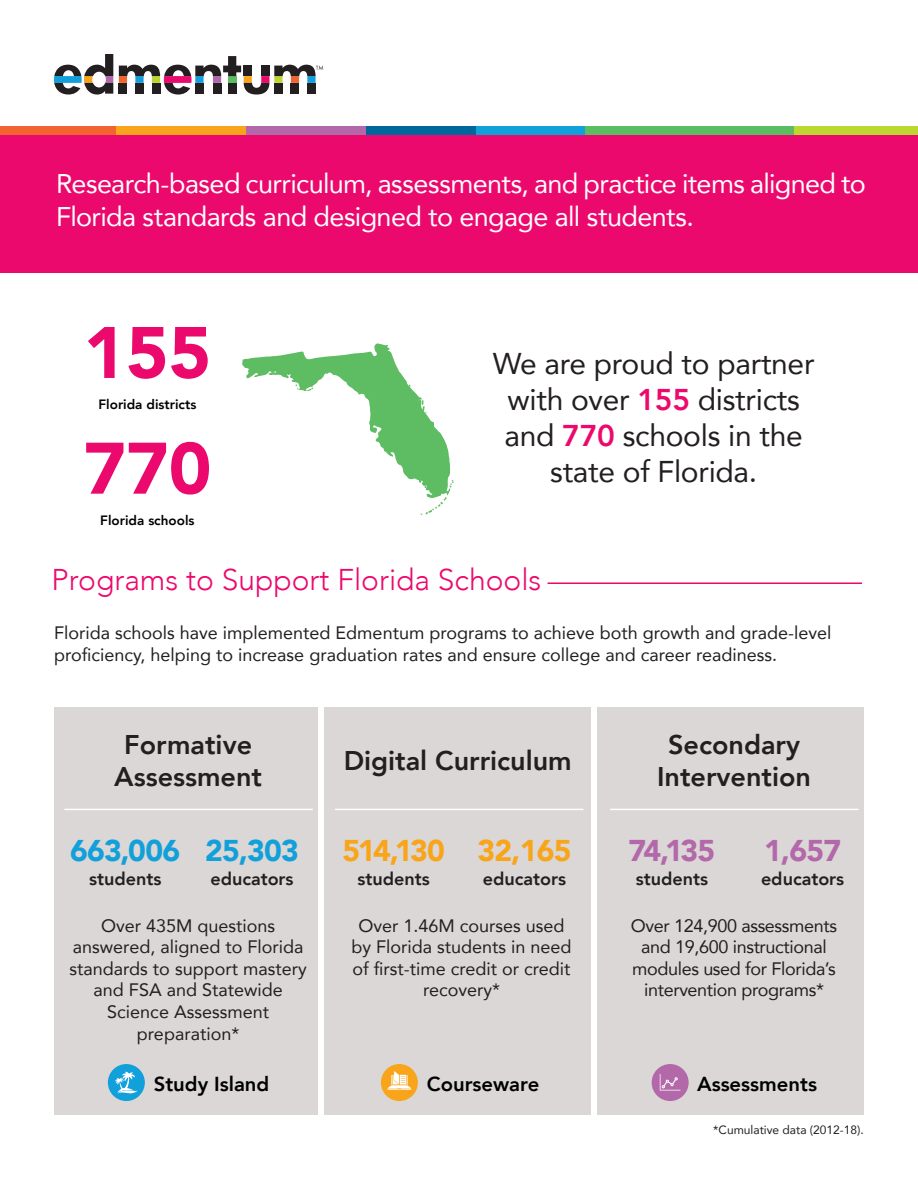
<style>
.page{position:relative;width:918px;height:1188px;background:#fff}
.page>*{position:absolute;margin:0;border:0;box-sizing:border-box;transform-origin:0 0}
.t1{font:900 72px "Avenir";color:#ec096d}
.SUBHEAD{font:30px/36px "Avenir";letter-spacing:-.01em;color:#231f20;text-align:center}
.t2{font:300 30px "Avenir";color:#ec096d}
.SUBHEAD-2{font:900 30px "Avenir";letter-spacing:-.025em;color:#12a0db}
.SUBHEAD-3{font:900 30px "Avenir";letter-spacing:-.025em;color:#f9a51b}
.SUBHEAD-4{font:900 30px "Avenir";letter-spacing:-.035em;color:#b368aa}
.t3{font:27px/32.4px "Avenir";letter-spacing:-.025em;color:#fff}
.t4{font:800 27px/32.4px "Avenir";color:#231f20;text-align:center}
.t5{font:800 20.25px "Avenir";color:#000}
.t6{font:18px/21.6px "Avenir";color:#231f20;text-align:center}
.t7{font:18px/21.6px "Avenir";letter-spacing:-.02em;color:#231f20;text-align:center}
.t8{font:800 18px "Avenir";color:#231f20}
.t9{font:800 13.5px "Avenir";color:#000}
.t10{font:12px "Avenir";color:#231f20}
.s1{font-weight:800;color:#ec096d}
</style>
<div class="page">
<div style="left:794px;top:126px;width:124px;height:27px;background:#bed630"></div>
<div style="left:584px;top:126px;width:210px;height:27px;background:#5bbc62"></div>
<div style="left:474px;top:126px;width:110px;height:27px;background:#12a0db"></div>
<div style="left:366px;top:126px;width:109px;height:27px;background:#00679d"></div>
<div style="left:246px;top:126px;width:120px;height:27px;background:#b368aa"></div>
<div style="left:209px;top:126px;width:37px;height:27px;background:#f9a51b"></div>
<div style="left:115px;top:126px;width:94px;height:27px;background:#f9a51b"></div>
<div style="left:54px;top:126px;width:61px;height:27px;background:#f2642f"></div>
<div style="left:0;top:126px;width:61px;height:27px;background:#f2642f"></div>
<div style="left:0;top:135px;width:918px;height:138px;background:#ec096d"></div>
<svg style="left:119px;top:56px;width:204px;height:39px"></svg>
<svg style="left:54px;top:54px;width:59px;height:41px"></svg>
<svg style="left:242px;top:343px;width:212px;height:172px"></svg>
<div style="left:54px;top:707px;width:263px;height:408px;background:#dad7d6"></div>
<div style="left:325px;top:707px;width:266px;height:408px;background:#dad7d6"></div>
<div style="left:598px;top:707px;width:266px;height:408px;background:#dad7d6"></div>
<div style="left:108px;top:1064px;width:37px;height:37px;background:#12a0db;border-radius:50%"></div>
<svg style="left:115px;top:1071px;width:23px;height:22px"></svg>
<div style="left:381px;top:1064px;width:37px;height:37px;background:#f9a51b;border-radius:50%"></div>
<svg style="left:387px;top:1071px;width:24px;height:19px"></svg>
<div style="left:652px;top:1064px;width:37px;height:37px;background:#b368aa;border-radius:50%"></div>
<svg style="left:660px;top:1074px;width:21px;height:17px"></svg>
<hr style="left:64px;top:809px;width:249px;height:1px;background:#fff">
<hr style="left:335px;top:809px;width:248px;height:1px;background:#fff">
<hr style="left:610px;top:809px;width:249px;height:1px;background:#fff">
<hr style="left:548px;top:582px;width:314px;height:2px;background:#ec096d">
<p class="t3" style="left:56px;top:167px;width:811px">Research-based curriculum, assessments, and practice items aligned to<br>Florida standards and designed to engage all students.</p>
<p class="t1" style="left:84px;top:291px;width:129px">155</p>
<p class="t9" style="left:99px;top:392px;width:99px">Florida districts</p>
<p class="t1" style="left:84px;top:407px;width:129px">770</p>
<p class="t9" style="left:100px;top:508px;width:96px">Florida schools</p>
<p class="SUBHEAD" style="left:493px;top:345px;width:323px">We are proud to partner with over <span class="s1">155</span> districts and <span class="s1">770</span> schools in the state of Florida.</p>
<p class="t2" style="left:52px;top:562px;width:491px">Programs to Support Florida Schools</p>
<p class="t6" style="left:54px;top:622px;width:779px;text-align:left">Florida schools have implemented Edmentum programs to achieve both growth and grade-level proficiency, helping to increase graduation rates and ensure college and career readiness.</p>
<p class="t4" style="left:114px;top:726px;width:149px">Formative<br>Assessment</p>
<p class="t4" style="left:657px;top:726px;width:156px">Secondary<br>Intervention</p>
<p class="t4" style="left:344px;top:743px;width:230px">Digital Curriculum</p>
<p class="SUBHEAD-2" style="left:70px;top:825px;width:112px">663,006</p>
<p class="SUBHEAD-2" style="left:205px;top:825px;width:95px">25,303</p>
<p class="SUBHEAD-3" style="left:343px;top:825px;width:104px">514,130</p>
<p class="SUBHEAD-3" style="left:478px;top:825px;width:95px">32,165</p>
<p class="SUBHEAD-4" style="left:629px;top:825px;width:88px">74,135</p>
<p class="SUBHEAD-4" style="left:764px;top:825px;width:78px">1,657</p>
<p class="t8" style="left:89px;top:863px;width:74px">students</p>
<p class="t8" style="left:210px;top:863px;width:85px">educators</p>
<p class="t8" style="left:358px;top:863px;width:74px">students</p>
<p class="t8" style="left:483px;top:863px;width:85px">educators</p>
<p class="t8" style="left:636px;top:863px;width:74px">students</p>
<p class="t8" style="left:761px;top:863px;width:85px">educators</p>
<p class="t6" style="left:352px;top:914px;width:222px">Over 1.46M courses used by Florida students in need of first-time credit or credit recovery*</p>
<p class="t7" style="left:631px;top:914px;width:208px">Over 124,900 assessments and 19,600 instructional modules used for Florida’s intervention programs*</p>
<p class="t6" style="left:70px;top:914px;width:239px">Over 435M questions answered, aligned to Florida standards to support mastery and FSA and Statewide<br>Science Assessment preparation*</p>
<p class="t5" style="left:154px;top:1066px;width:117px">Study Island</p>
<p class="t5" style="left:427px;top:1066px;width:114px">Courseware</p>
<p class="t5" style="left:697px;top:1066px;width:121px">Assessments</p>
<p class="t10" style="left:713px;top:1120px;width:152px">*Cumulative data (2012-18).</p>
</div>
